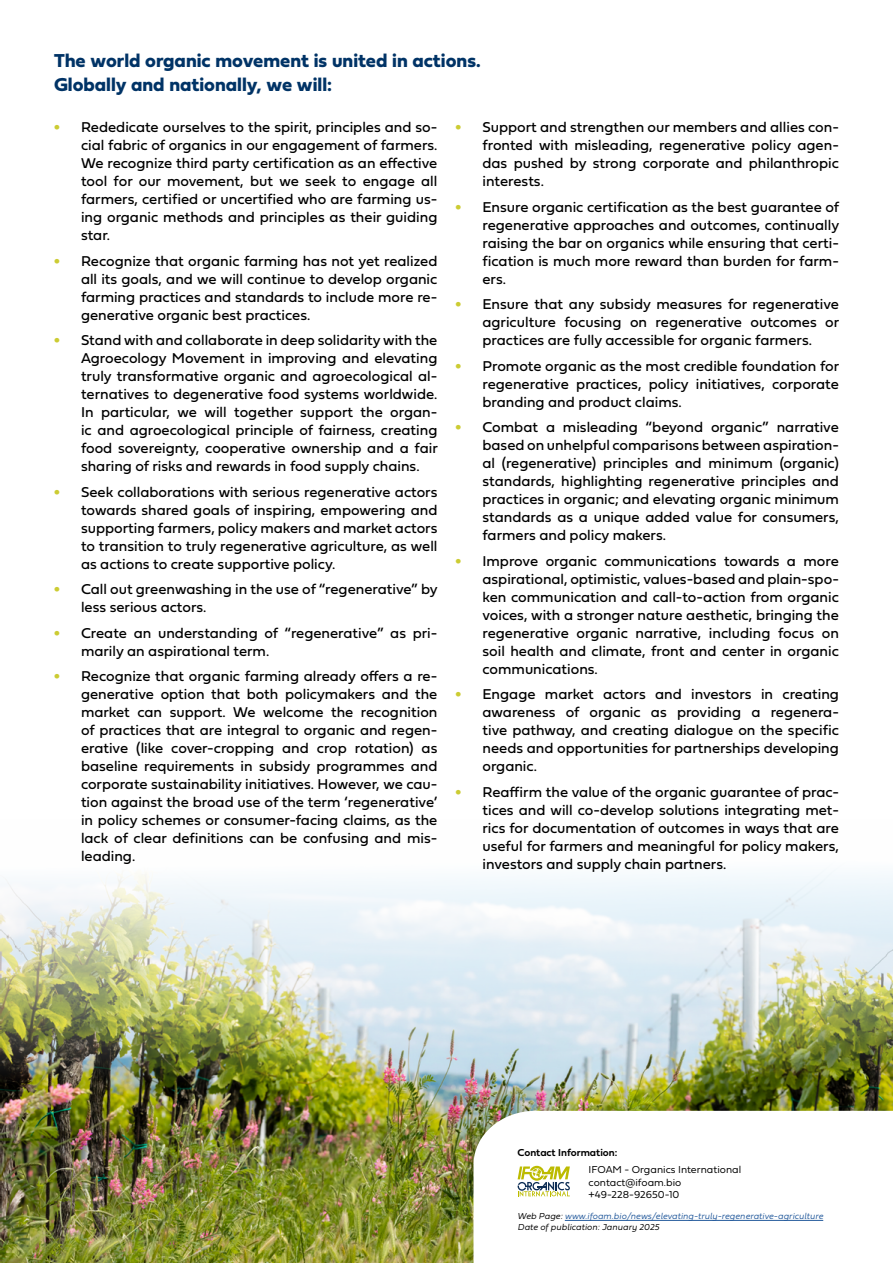
<style>
.page{position:relative;width:893px;height:1263px;background:#fff}
.page>*{position:absolute;margin:0;border:0;box-sizing:border-box;transform-origin:0 0}
.t1{font:19.5px/23.4px "Fieldwork Geo Bold";color:#036}
.t2{font:14.85px/18px "Fieldwork Geo Regular";color:#000;text-align:justify}
.t3{font:10.5px/12.6px "Fieldwork Geo Light";color:#000}
.t4{font:10.5px "Fieldwork Geo Demibold";color:#000}
.t5{font:italic 300 9px/10.8px "Fieldwork";color:#245a9c}
.s1{font-family:"Fieldwork Geo Black";color:#cc3}
.s2{color:#000}
</style>
<div class="page">
<img style="left:0;top:870px;width:893px;height:393px">
<svg style="left:473px;top:1111px;width:420px;height:152px"></svg>
<hr style="left:565px;top:1220px;width:258px;height:1px;background:#245a9c">
<svg style="left:518px;top:1166px;width:52px;height:30px"></svg>
<h1 class="t1" style="left:54px;top:48px;width:428px">The world organic movement is united in actions.<br>Globally and nationally, we will:</h1>
<p class="t2" style="left:81px;top:118px;width:358px;text-indent:-27px"><span class="s1">•</span> Rededicate ourselves to the spirit, principles and so&shy;cial fabric of organics in our engagement of farmers.<br>We recognize third party certification as an effective tool for our movement, but we seek to engage all farmers, certified or uncertified who are farming us&shy;ing organic methods and principles as their guiding star.</p>
<p class="t2" style="left:81px;top:251px;width:358px;text-indent:-27px"><span class="s1">•</span> Recognize that organic farming has not yet realized all its goals, and we will continue to develop organic farming practices and standards to include more re&shy;generative organic best practices.</p>
<p class="t2" style="left:81px;top:331px;width:358px;text-indent:-27px"><span class="s1">•</span> Stand with and collaborate in deep solidarity with the Agroecology Movement in improving and elevating truly transformative organic and agroecological al&shy;ternatives to degenerative food systems worldwide.<br>In particular, we will together support the organ&shy;ic and agroecological principle of fairness, creating food sovereignty, cooperative ownership and a fair sharing of risks and rewards in food supply chains.</p>
<p class="t2" style="left:81px;top:482px;width:358px;text-indent:-27px"><span class="s1">•</span> Seek collaborations with serious regenerative actors towards shared goals of inspiring, empowering and supporting farmers, policy makers and market actors to transition to truly regenerative agriculture, as well as actions to create supportive policy.</p>
<p class="t2" style="left:81px;top:579px;width:358px;text-indent:-27px"><span class="s1">•</span> Call out greenwashing in the use of “regenerative” by less serious actors.</p>
<p class="t2" style="left:81px;top:623px;width:358px;text-indent:-27px"><span class="s1">•</span> Create an understanding of “regenerative” as pri&shy;marily an aspirational term.</p>
<p class="t2" style="left:81px;top:667px;width:358px;text-indent:-27px"><span class="s1">•</span> Recognize that organic farming already offers a re&shy;generative option that both policymakers and the market can support. We welcome the recognition of practices that are integral to organic and regen&shy;erative (like cover-cropping and crop rotation) as baseline requirements in subsidy programmes and corporate sustainability initiatives. However, we cau&shy;tion against the broad use of the term ‘regenerative’ in policy schemes or consumer-facing claims, as the lack of clear definitions can be confusing and mis&shy;leading.</p>
<p class="t2" style="left:482px;top:118px;width:358px;text-indent:-27px"><span class="s1">•</span> Support and strengthen our members and allies con&shy;fronted with misleading, regenerative policy agen&shy;das pushed by strong corporate and philanthropic interests.</p>
<p class="t2" style="left:482px;top:197px;width:358px;text-indent:-27px"><span class="s1">•</span> Ensure organic certification as the best guarantee of regenerative approaches and outcomes, continually raising the bar on organics while ensuring that certi&shy;fication is much more reward than burden for farm&shy;ers.</p>
<p class="t2" style="left:482px;top:295px;width:358px;text-indent:-27px"><span class="s1">•</span> Ensure that any subsidy measures for regenerative agriculture focusing on regenerative outcomes or practices are fully accessible for organic farmers.</p>
<p class="t2" style="left:482px;top:356px;width:358px;text-indent:-27px"><span class="s1">•</span> Promote organic as the most credible foundation for regenerative practices, policy initiatives, corporate branding and product claims.</p>
<p class="t2" style="left:482px;top:417px;width:358px;text-indent:-27px"><span class="s1">•</span> Combat a misleading “beyond organic” narrative based on unhelpful comparisons between aspiration&shy;al (regenerative) principles and minimum (organic) standards, highlighting regenerative principles and practices in organic; and elevating organic minimum standards as a unique added value for consumers, farmers and policy makers.</p>
<p class="t2" style="left:482px;top:551px;width:358px;text-indent:-27px"><span class="s1">•</span> Improve organic communications towards a more aspirational, optimistic, values-based and plain-spo&shy;ken communication and call-to-action from organic voices, with a stronger nature aesthetic, bringing the regenerative organic narrative, including focus on soil health and climate, front and center in organic communications.</p>
<p class="t2" style="left:482px;top:684px;width:358px;text-indent:-27px"><span class="s1">•</span> Engage market actors and investors in creating awareness of organic as providing a regenera&shy;tive pathway, and creating dialogue on the specific needs and opportunities for partnerships developing organic.</p>
<p class="t2" style="left:482px;top:782px;width:358px;text-indent:-27px"><span class="s1">•</span> Reaffirm the value of the organic guarantee of prac&shy;tices and will co-develop solutions integrating met&shy;rics for documentation of outcomes in ways that are useful for farmers and meaningful for policy makers, investors and supply chain partners.</p>
<p class="t4" style="left:518px;top:1144px;width:101px">Contact Information:</p>
<p class="t3" style="left:589px;top:1163px;width:154px">IFOAM - Organics International contact@ifoam.bio +49-228-92650-10</p>
<p class="t5" style="left:518px;top:1211px;width:307px"><span class="s2">Web Page:</span> www.ifoam.bio/news/elevating-truly-regenerative-agriculture<br><span class="s2">Date of publication: January 2025</span></p>
</div>
